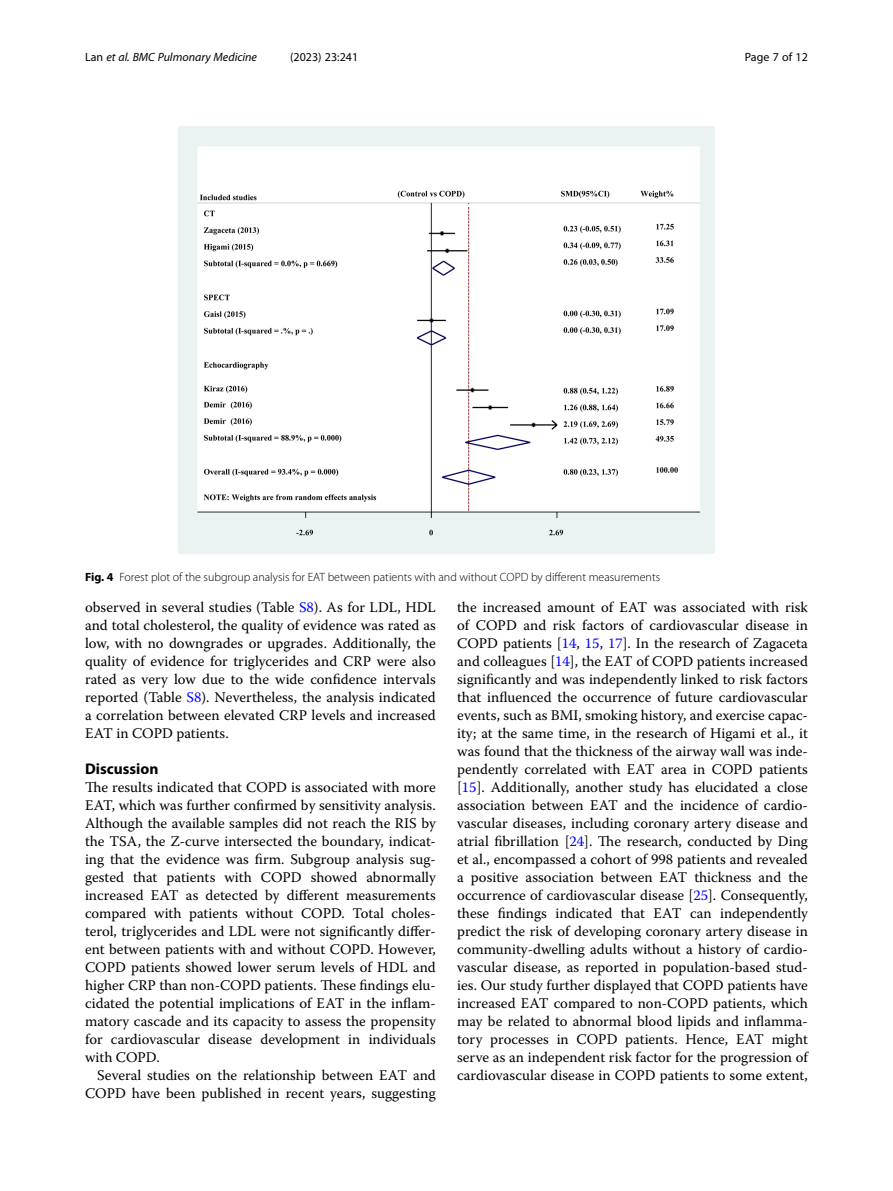
<style>
.page{position:relative;width:893px;height:1191px;background:#fff}
.page>*{position:absolute;margin:0;border:0;box-sizing:border-box;transform-origin:0 0}
.Head_1{font:700 15.45px "Myriad Pro";color:#000}
.Body_Text_Indent{font:14.7px/18px "Warnock Pro";color:#000;text-align:right}
.Body_Text{font:14.7px/18px "Warnock Pro";color:#000;text-align:justify}
.Figure_Caption{font:300 12px "Myriad Pro";color:#000}
.t1{font:italic 12px "Myriad Pro";color:#000}
.t2{font:12px "Myriad Pro";color:#000}
.s1{font-style:normal}
.s2{font-weight:700}
.s3{color:#00f}
</style>
<div class="page">
<img style="left:179px;top:126px;width:535px;height:427px">
<p class="t1" style="left:85px;top:50px;width:174px"><span class="s1">Lan</span> et al. BMC Pulmonary Medicine</p>
<p class="t2" style="left:290px;top:50px;width:70px">(2023) 23:241</p>
<p class="t2" style="left:745px;top:50px;width:65px">Page 7 of 12</p>
<p class="Figure_Caption" style="left:85px;top:570px;width:577px"><span class="s2">Fig. 4</span> Forest plot of the subgroup analysis for EAT between patients with and without COPD by different measurements</p>
<p class="Body_Text" style="left:85px;top:598px;width:352px">observed in several studies (Table <span class="s3">S8</span>). As for LDL, HDL and total cholesterol, the quality of evidence was rated as low, with no downgrades or upgrades. Additionally, the quality of evidence for triglycerides and CRP were also rated as very low due to the wide confidence intervals reported (Table <span class="s3">S8</span>). Nevertheless, the analysis indicated a correlation between elevated CRP levels and increased EAT in COPD patients.</p>
<p class="Head_1" style="left:85px;top:759px;width:75px">Discussion</p>
<p class="Body_Text" style="left:85px;top:778px;width:352px">The results indicated that COPD is associated with more EAT, which was further confirmed by sensitivity analysis.<br>Although the available samples did not reach the RIS by the TSA, the Z-curve intersected the boundary, indicat&shy;ing that the evidence was firm. Subgroup analysis sug&shy;gested that patients with COPD showed abnormally increased EAT as detected by different measurements compared with patients without COPD. Total choles&shy;terol, triglycerides and LDL were not significantly differ&shy;ent between patients with and without COPD. However, COPD patients showed lower serum levels of HDL and higher CRP than non-COPD patients. These findings elu&shy;cidated the potential implications of EAT in the inflam&shy;matory cascade and its capacity to assess the propensity for cardiovascular disease development in individuals with COPD.</p>
<p class="Body_Text_Indent" style="left:85px;top:1066px;width:352px">Several studies on the relationship between EAT and<br>COPD have been published in recent years, suggesting</p>
<p class="Body_Text_Indent" style="left:457px;top:598px;width:352px;text-align:justify">the increased amount of EAT was associated with risk of COPD and risk factors of cardiovascular disease in COPD patients [<span class="s3">14</span>, <span class="s3">15</span>, <span class="s3">17</span>]. In the research of Zagaceta and colleagues [<span class="s3">14</span>], the EAT of COPD patients increased significantly and was independently linked to risk factors that influenced the occurrence of future cardiovascular events, such as BMI, smoking history, and exercise capac&shy;ity; at the same time, in the research of Higami et al., it was found that the thickness of the airway wall was inde&shy;pendently correlated with EAT area in COPD patients [<span class="s3">15</span>]. Additionally, another study has elucidated a close association between EAT and the incidence of cardio&shy;vascular diseases, including coronary artery disease and atrial fibrillation [<span class="s3">24</span>]. The research, conducted by Ding et al., encompassed a cohort of 998 patients and revealed a positive association between EAT thickness and the occurrence of cardiovascular disease [<span class="s3">25</span>]. Consequently, these findings indicated that EAT can independently predict the risk of developing coronary artery disease in community-dwelling adults without a history of cardio&shy;vascular disease, as reported in population-based stud&shy;ies. Our study further displayed that COPD patients have increased EAT compared to non-COPD patients, which may be related to abnormal blood lipids and inflamma&shy;tory processes in COPD patients. Hence, EAT might serve as an independent risk factor for the progression of cardiovascular disease in COPD patients to some extent,</p>
</div>
